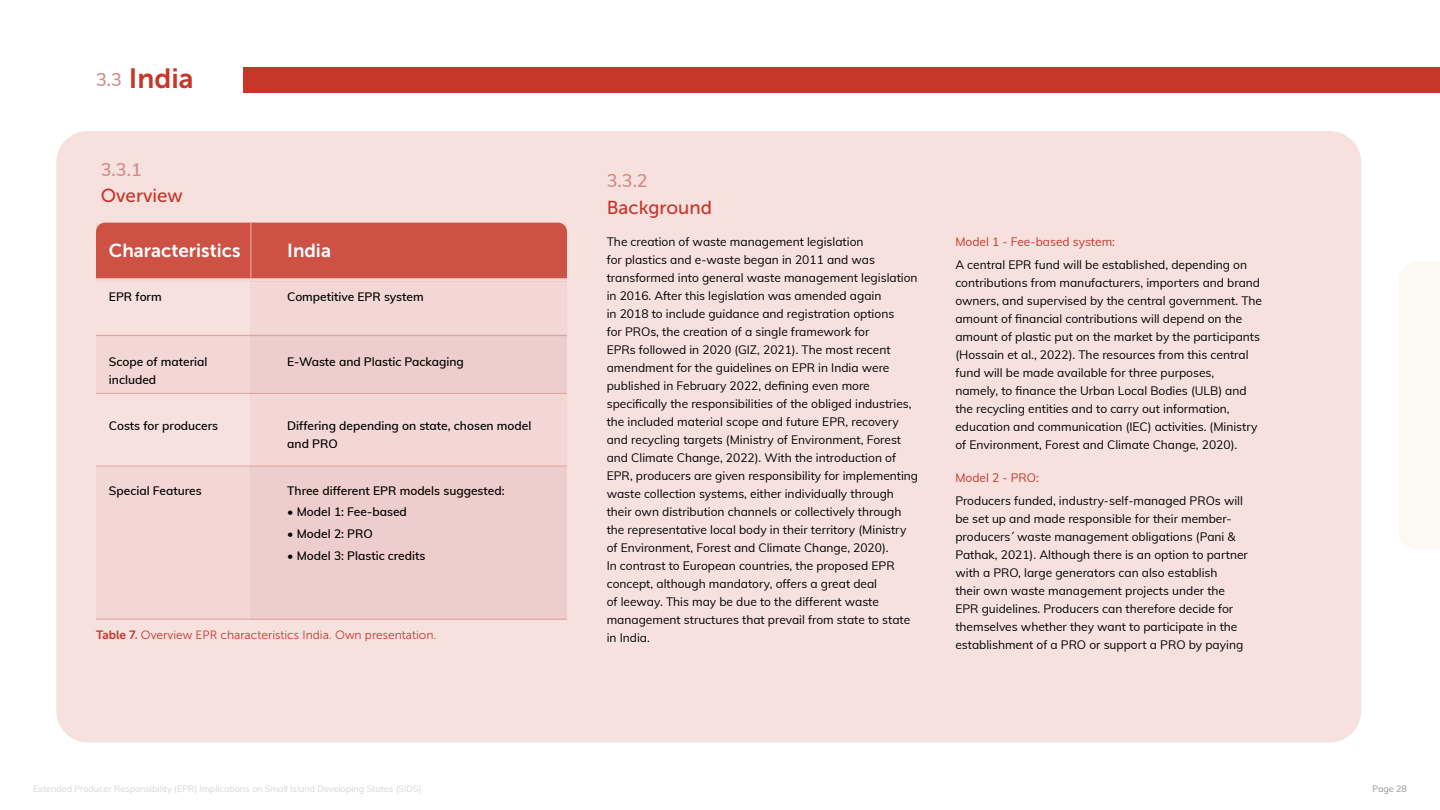
<style>
.page{position:relative;width:1440px;height:810px;background:#fff}
.page>*{position:absolute;margin:0;border:0;box-sizing:border-box;transform-origin:0 0}
.t1{font:27.75px "Museo Sans 700";color:#c6372a}
.t2{font:18.75px "Museo Sans 700";color:#fff}
.t3{font:18.75px "Museo Sans 500";color:#c6372a}
.t4{font:600 18px "Muli";color:#d18e8a}
.t5{font:12px/18px "Muli";color:#000}
.t6{font:600 12px/18px "Muli";color:#000}
.t7{font:12px "Museo Sans 300";color:#c6372a}
.t8{font:12px "Muli";color:#c6372a}
.t9{font:9px "Muli";color:#d8d6d6}
.t10{font:9px "Muli";color:#969191}
.s1{font-family:"Muli";font-weight:600;font-size:18px;color:#d18e8a}
.s2{font-family:"Museo Sans 700"}
</style>
<div class="page">
<div style="left:56px;top:131px;width:1305px;height:612px;background:#f6e1df;border-radius:32px"></div>
<div style="left:96px;top:223px;width:471px;height:58px;background:linear-gradient(to right,#f2d7d5,#f2d7d5)"></div>
<div style="left:251px;top:281px;width:316px;height:339px;background:#f2d7d5"></div>
<div style="left:96px;top:334px;width:471px;height:59px;background:#eececc"></div>
<div style="left:96px;top:467px;width:471px;height:153px;background:#eececc"></div>
<div style="left:96px;top:223px;width:471px;height:55px;background:#ce5146"></div>
<hr style="left:250px;top:223px;width:1px;height:55px;background:#fce6d7">
<hr style="left:96px;top:335px;width:471px;height:1px;background:#e39d97">
<hr style="left:96px;top:393px;width:471px;height:1px;background:#e39d97">
<hr style="left:96px;top:466px;width:471px;height:1px;background:#e39d97">
<hr style="left:96px;top:619px;width:471px;height:1px;background:#e39d97">
<div style="left:243px;top:68px;width:1197px;height:25px;background:#c6372a"></div>
<div style="left:1399px;top:261px;width:41px;height:288px;background:#fcf8f3"></div>
<h1 class="t1" style="left:96px;top:63px;width:99px"><span class="s1">3.3</span> India</h1>
<h3 class="t4" style="left:101px;top:156px;width:43px">3.3.1</h3>
<h2 class="t3" style="left:101px;top:185px;width:83px">Overview</h2>
<h2 class="t2" style="left:109px;top:240px;width:133px">Characteristics</h2>
<h2 class="t2" style="left:287px;top:240px;width:45px">India</h2>
<p class="t6" style="left:109px;top:287px;width:54px">EPR form</p>
<p class="t6" style="left:109px;top:352px;width:100px">Scope of material included</p>
<p class="t6" style="left:109px;top:416px;width:111px">Costs for producers</p>
<p class="t6" style="left:109px;top:481px;width:94px">Special Features</p>
<p class="t6" style="left:287px;top:287px;width:138px">Competitive EPR system</p>
<p class="t6" style="left:287px;top:352px;width:178px">E-Waste and Plastic Packaging</p>
<p class="t6" style="left:287px;top:416px;width:246px">Differing depending on state, chosen model and PRO</p>
<p class="t6" style="left:287px;top:481px;width:219px">Three different EPR models suggested:</p>
<p class="t6" style="left:287px;top:503px;width:121px">• Model 1: Fee-based</p>
<p class="t6" style="left:287px;top:524px;width:87px">• Model 2: PRO</p>
<p class="t6" style="left:287px;top:546px;width:140px">• Model 3: Plastic credits</p>
<p class="t7" style="left:96px;top:628px;width:342px"><span class="s2">Table 7.</span> Overview EPR characteristics India. Own presentation.</p>
<h3 class="t4" style="left:607px;top:168px;width:43px">3.3.2</h3>
<h2 class="t3" style="left:607px;top:197px;width:107px">Background</h2>
<p class="t5" style="left:607px;top:232px;width:313px">The creation of waste management legislation<br>for plastics and e-waste began in 2011 and was transformed into general waste management legislation in 2016. After this legislation was amended again<br>in 2018 to include guidance and registration options<br>for PROs, the creation of a single framework for<br>EPRs followed in 2020 (GIZ, 2021). The most recent amendment for the guidelines on EPR in India were published in February 2022, defining even more specifically the responsibilities of the obliged industries, the included material scope and future EPR, recovery and recycling targets (Ministry of Environment, Forest and Climate Change, 2022). With the introduction of EPR, producers are given responsibility for implementing waste collection systems, either individually through their own distribution channels or collectively through the representative local body in their territory (Ministry of Environment, Forest and Climate Change, 2020).<br>In contrast to European countries, the proposed EPR concept, although mandatory, offers a great deal<br>of leeway. This may be due to the different waste management structures that prevail from state to state in India.</p>
<p class="t8" style="left:955px;top:233px;width:161px">Model 1 - Fee-based system:</p>
<p class="t5" style="left:955px;top:255px;width:308px">A central EPR fund will be established, depending on contributions from manufacturers, importers and brand owners, and supervised by the central government. The amount of financial contributions will depend on the amount of plastic put on the market by the participants (Hossain et al., 2022). The resources from this central fund will be made available for three purposes,<br>namely, to finance the Urban Local Bodies (ULB) and the recycling entities and to carry out information, education and communication (IEC) activities. (Ministry of Environment, Forest and Climate Change, 2020).</p>
<p class="t8" style="left:955px;top:469px;width:85px">Model 2 - PRO:</p>
<p class="t5" style="left:955px;top:491px;width:294px">Producers funded, industry-self-managed PROs will be set up and made responsible for their member&shy;producers´ waste management obligations (Pani &amp; Pathak, 2021). Although there is an option to partner with a PRO, large generators can also establish<br>their own waste management projects under the EPR guidelines. Producers can therefore decide for themselves whether they want to participate in the establishment of a PRO or support a PRO by paying</p>
<p class="t9" style="left:33px;top:782px;width:390px">Extended Producer Responsibility (EPR) Implications on Small Island Developing States (SIDS)</p>
<p class="t10" style="left:1372px;top:782px;width:36px">Page 28</p>
</div>
